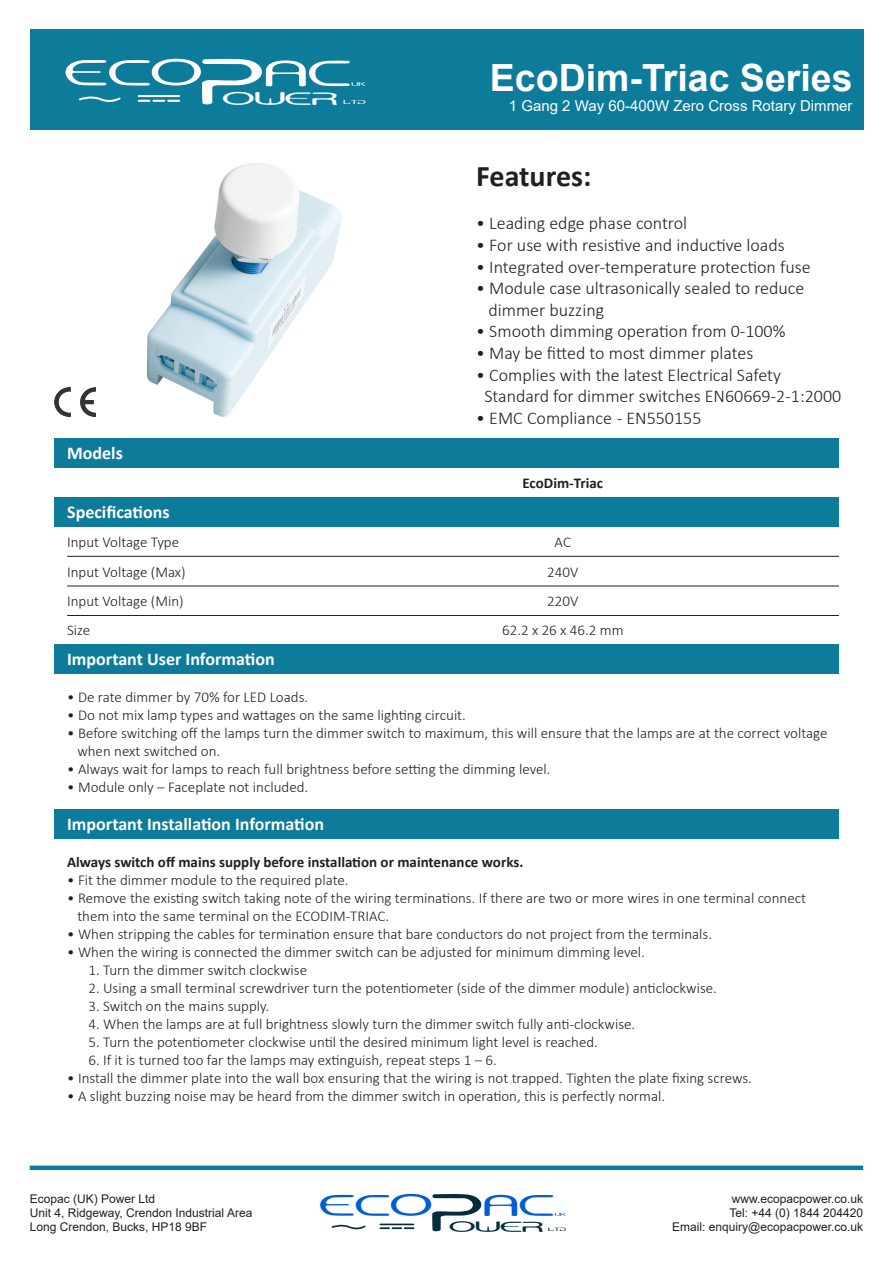
<style>
.page{position:relative;width:893px;height:1263px;background:#fff}
.page>*{position:absolute;margin:0;border:0;box-sizing:border-box;transform-origin:0 0}
.t1{font:114.75px "Slide";color:#fff;scale:.8 1}
.t2{font:94.05px "Slide";color:#052c3c;scale:.8 1}
.t3{font:64.2px "Slide";color:#fff;scale:.88 1}
.t4{font:52.65px "Slide";color:#015ed2;scale:.88 1}
.t5{font:700 37.5px "Arial";color:#fff}
.t6{font:31.2px "Slide";color:#fff;scale:1.13 1}
.t7{font:700 30px "Calibri";color:#231f20}
.t8{font:25.65px "Slide";color:#052c3c;scale:1.13 1}
.t9{font:300 18px "Calibri";color:#231f20}
.t10{font:700 18px "Calibri";color:#fff}
.t11{font:300 15px "Calibri";color:#231f20}
.t12{font:700 15px "Calibri";color:#231f20}
.t13{font:15px "Arial";color:#fff}
.t14{font:12px/14.4px "Arial";color:#231f20}
.t15{font:10.2px "Slide";color:#fff}
.t16{font:9.45px "Slide";color:#fff}
.t17{font:8.4px "Slide";color:#052c3c}
.t18{font:7.65px "Slide";color:#015ed2}
</style>
<div class="page">
<div style="left:30px;top:29px;width:833px;height:101px;background:#0d7b9a"></div>
<svg style="left:79px;top:96px;width:42px;height:6px"></svg>
<hr style="left:138px;top:95px;width:42px;height:2px;background:#fff">
<svg style="left:138px;top:100px;width:42px;height:2px"></svg>
<svg style="left:331px;top:1224px;width:35px;height:5px"></svg>
<hr style="left:380px;top:1223px;width:34px;height:2px;background:#052c3c">
<svg style="left:380px;top:1227px;width:34px;height:2px"></svg>
<div style="left:30px;top:1165px;width:833px;height:5px;background:#0d7b9a"></div>
<img style="left:147px;top:164px;width:195px;height:253px">
<div style="left:54px;top:439px;width:785px;height:29px;background:#0d7b9a"></div>
<img style="left:55px;top:387px;width:41px;height:29px">
<div style="left:54px;top:497px;width:785px;height:30px;background:#0d7b9a"></div>
<hr style="left:67px;top:556px;width:772px;height:1px;background:#231f20">
<hr style="left:67px;top:586px;width:772px;height:1px;background:#231f20">
<hr style="left:67px;top:615px;width:772px;height:1px;background:#231f20">
<div style="left:54px;top:644px;width:785px;height:30px;background:#0d7b9a"></div>
<div style="left:54px;top:809px;width:785px;height:29px;background:#0d7b9a"></div>
<h1 class="t1" style="left:200px;top:28px;width:82px">P</h1>
<h3 class="t3" style="left:65px;top:43px;width:326px">eco AC</h3>
<p class="t16" style="left:352px;top:80px;width:15px">UK</p>
<h3 class="t6" style="left:222px;top:84px;width:104px">OWER</h3>
<p class="t15" style="left:344px;top:98px;width:23px">LTD</p>
<p class="t10" style="left:67px;top:440px;width:57px">Models</p>
<h3 class="t5" style="left:490px;top:52px;width:364px">EcoDim-Triac Series</h3>
<p class="t13" style="left:509px;top:95px;width:345px">1 Gang 2 Way 60-400W Zero Cross Rotary Dimmer</p>
<p class="t7" style="left:476px;top:155px;width:117px">Features:</p>
<p class="t9" style="left:476px;top:212px;width:212px">• Leading edge phase control</p>
<p class="t9" style="left:476px;top:234px;width:310px">• For use with resistive and inductive loads</p>
<p class="t9" style="left:476px;top:255px;width:336px">• Integrated over-temperature protection fuse</p>
<p class="t9" style="left:476px;top:277px;width:330px">• Module case ultrasonically sealed to reduce</p>
<p class="t9" style="left:488px;top:299px;width:117px">dimmer buzzing</p>
<p class="t9" style="left:476px;top:320px;width:311px">• Smooth dimming operation from 0-100%</p>
<p class="t9" style="left:476px;top:342px;width:279px">• May be fitted to most dimmer plates</p>
<p class="t9" style="left:476px;top:363px;width:306px">• Complies with the latest Electrical Safety</p>
<p class="t9" style="left:484px;top:385px;width:358px">Standard for dimmer switches EN60669-2-1:2000</p>
<p class="t9" style="left:476px;top:407px;width:227px">• EMC Compliance - EN550155</p>
<p class="t12" style="left:522px;top:473px;width:82px">EcoDim-Triac</p>
<p class="t10" style="left:67px;top:499px;width:104px">Specifications</p>
<p class="t11" style="left:67px;top:533px;width:113px">Input Voltage Type</p>
<p class="t11" style="left:555px;top:533px;width:18px">AC</p>
<p class="t11" style="left:67px;top:563px;width:120px">Input Voltage (Max)</p>
<p class="t11" style="left:547px;top:563px;width:33px">240V</p>
<p class="t11" style="left:67px;top:592px;width:118px">Input Voltage (Min)</p>
<p class="t11" style="left:67px;top:621px;width:25px">Size</p>
<p class="t11" style="left:502px;top:621px;width:123px">62.2 x 26 x 46.2 mm</p>
<p class="t11" style="left:547px;top:592px;width:33px">220V</p>
<p class="t10" style="left:67px;top:646px;width:209px">Important User Information</p>
<p class="t11" style="left:67px;top:688px;width:242px">• De rate dimmer by 70% for LED Loads.</p>
<p class="t11" style="left:67px;top:706px;width:400px">• Do not mix lamp types and wattages on the same lighting circuit.</p>
<p class="t11" style="left:67px;top:724px;width:762px">• Before switching off the lamps turn the dimmer switch to maximum, this will ensure that the lamps are at the correct voltage</p>
<p class="t11" style="left:77px;top:742px;width:144px">when next switched on.</p>
<p class="t11" style="left:67px;top:760px;width:485px">• Always wait for lamps to reach full brightness before setting the dimming level.</p>
<p class="t11" style="left:67px;top:778px;width:243px">• Module only – Faceplate not included.</p>
<p class="t10" style="left:67px;top:811px;width:258px">Important Installation Information</p>
<p class="t12" style="left:67px;top:851px;width:458px">Always switch off mains supply before installation or maintenance works.</p>
<p class="t11" style="left:67px;top:870px;width:283px">• Fit the dimmer module to the required plate.</p>
<p class="t11" style="left:67px;top:888px;width:740px">• Remove the existing switch taking note of the wiring terminations. If there are two or more wires in one terminal connect</p>
<p class="t11" style="left:77px;top:906px;width:313px">them into the same terminal on the ECODIM-TRIAC.</p>
<p class="t11" style="left:67px;top:924px;width:646px">• When stripping the cables for termination ensure that bare conductors do not project from the terminals.</p>
<p class="t11" style="left:67px;top:942px;width:579px">• When the wiring is connected the dimmer switch can be adjusted for minimum dimming level.</p>
<p class="t11" style="left:88px;top:960px;width:220px">1. Turn the dimmer switch clockwise</p>
<p class="t11" style="left:88px;top:978px;width:630px">2. Using a small terminal screwdriver turn the potentiometer (side of the dimmer module) anticlockwise.</p>
<p class="t11" style="left:88px;top:996px;width:182px">3. Switch on the mains supply.</p>
<p class="t11" style="left:88px;top:1014px;width:548px">4. When the lamps are at full brightness slowly turn the dimmer switch fully anti-clockwise.</p>
<p class="t11" style="left:88px;top:1032px;width:511px">5. Turn the potentiometer clockwise until the desired minimum light level is reached.</p>
<p class="t11" style="left:88px;top:1050px;width:410px">6. If it is turned too far the lamps may extinguish, repeat steps 1 – 6.</p>
<p class="t11" style="left:67px;top:1068px;width:686px">• Install the dimmer plate into the wall box ensuring that the wiring is not trapped. Tighten the plate fixing screws.</p>
<p class="t11" style="left:67px;top:1086px;width:599px">• A slight buzzing noise may be heard from the dimmer switch in operation, this is perfectly normal.</p>
<h2 class="t2" style="left:430px;top:1168px;width:67px">P</h2>
<h3 class="t4" style="left:320px;top:1181px;width:267px">eco AC</h3>
<p class="t14" style="left:30px;top:1191px;width:224px">Ecopac (UK) Power Ltd<br>Unit 4, Ridgeway, Crendon Industrial Area<br>Long Crendon, Bucks, HP18 9BF</p>
<p class="t14" style="left:672px;top:1191px;width:192px;text-align:right">www.ecopacpower.co.uk<br>Tel: +44 (0) 1844 204420<br>Email: enquiry@ecopacpower.co.uk</p>
<p class="t18" style="left:555px;top:1211px;width:13px">UK</p>
<h3 class="t8" style="left:449px;top:1214px;width:85px">OWER</h3>
<p class="t17" style="left:548px;top:1226px;width:19px">LTD</p>
</div>
